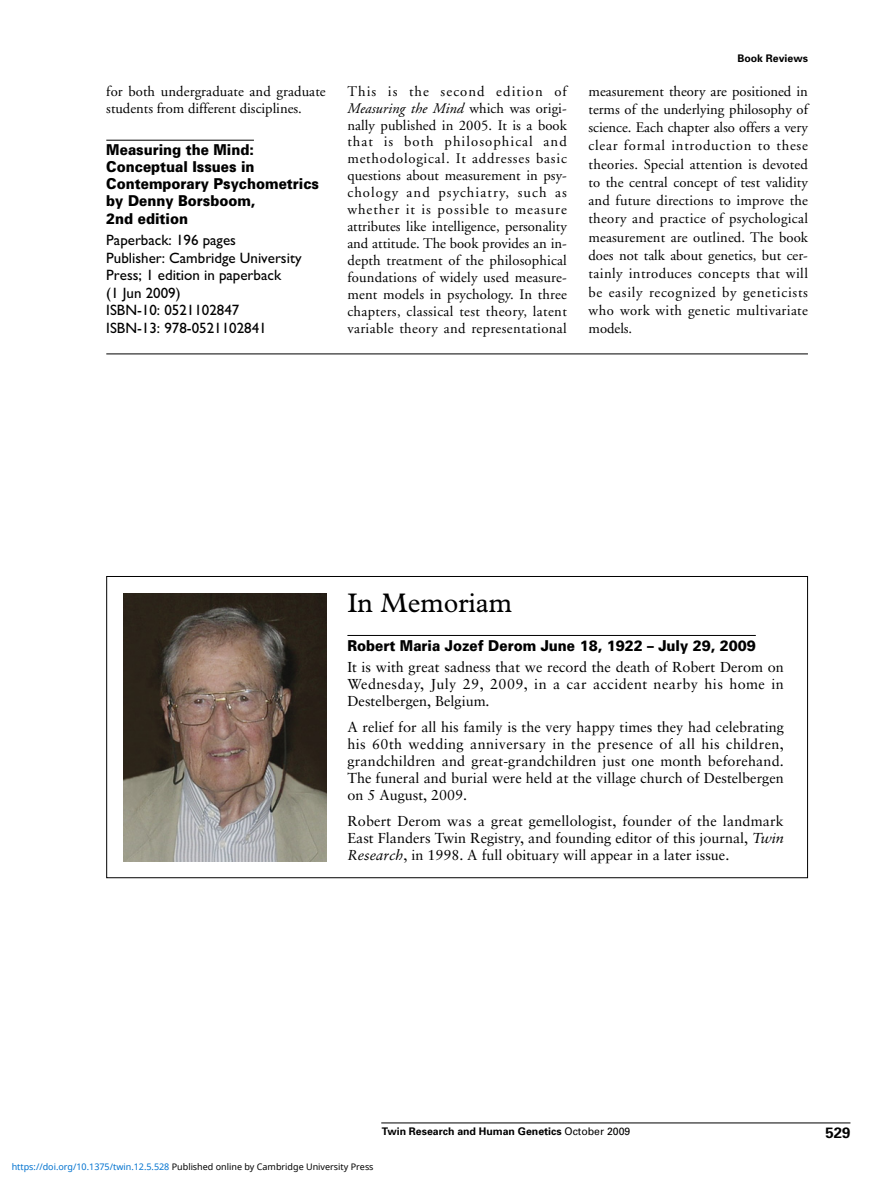
<style>
.page{position:relative;width:893px;height:1191px;background:#fff}
.page>*{position:absolute;margin:0;border:0;box-sizing:border-box;transform-origin:0 0}
.t1{font:27px "M Plantin";color:#000}
.t2{font:900 15px/17.1px "Univers";color:#000;scale:.9 1}
.t3{font:15px/17.5px "Gentle Sans";color:#000}
.t4{font:700 15px "Univers";color:#000}
.t5{font:14.7px/17px "Adobe Garamond";letter-spacing:.025em;color:#000;text-align:justify}
.t6{font:14.7px/17.1px "Adobe Garamond";color:#000}
.t7{font:14.4px/17.1px "Sabon";color:#000;text-align:justify}
.t8{font:700 10.5px "Univers";color:#000}
.t9{font:9px "Noto Sans";color:#000}
.s1{font-style:italic}
.s2{font-weight:400}
.s3{color:#0172cf}
</style>
<div class="page">
<hr style="left:381px;top:1122px;width:469px;height:1px;background:#000">
<hr style="left:106px;top:140px;width:148px;height:1px;background:#000">
<svg style="left:106px;top:353px;width:703px;height:525px"></svg>
<hr style="left:347px;top:635px;width:409px;height:1px;background:#000">
<img style="left:123px;top:593px;width:203px;height:268px">
<p class="t6" style="left:106px;top:84px;width:221px">for both undergraduate and graduate students from different disciplines.</p>
<p class="t2" style="left:106px;top:143px;width:238px">Measuring the Mind:<br>Conceptual Issues in<br>Contemporary Psychometrics by Denny Borsboom,<br>2nd edition</p>
<p class="t3" style="left:106px;top:233px;width:197px">Paperback: 196 pages<br>Publisher: Cambridge University<br>Press; 1 edition in paperback<br>(1 Jun 2009)<br>ISBN-10: 0521102847<br>ISBN-13: 978-0521102841</p>
<p class="t5" style="left:347px;top:84px;width:221px">This is the second edition of <span class="s1">Measuring the Mind</span> which was origi&shy;nally published in 2005. It is a book that is both philosophical and methodological. It addresses basic questions about measurement in psy&shy;chology and psychiatry, such as whether it is possible to measure attributes like intelligence, personality and attitude. The book provides an in&shy;depth treatment of the philosophical foundations of widely used measure&shy;ment models in psychology. In three chapters, classical test theory, latent variable theory and representational</p>
<p class="t8" style="left:737px;top:54px;width:72px">Book Reviews</p>
<p class="t5" style="left:588px;top:83px;width:221px;line-height:18.3px">measurement theory are positioned in terms of the underlying philosophy of science. Each chapter also offers a very clear formal introduction to these theories. Special attention is devoted to the central concept of test validity and future directions to improve the theory and practice of psychological measurement are outlined. The book does not talk about genetics, but cer&shy;tainly introduces concepts that will be easily recognized by geneticists who work with genetic multivariate models.</p>
<h1 class="t1" style="left:347px;top:593px;width:166px">In Memoriam</h1>
<p class="t2" style="left:347px;top:638px;width:455px">Robert Maria Jozef Derom June 18, 1922 – July 29, 2009</p>
<p class="t7" style="left:347px;top:659px;width:438px">It is with great sadness that we record the death of Robert Derom on Wednesday, July 29, 2009, in a car accident nearby his home in Destelbergen, Belgium.</p>
<p class="t7" style="left:347px;top:719px;width:438px">A relief for all his family is the very happy times they had celebrating his 60th wedding anniversary in the presence of all his children, grandchildren and great-grandchildren just one month beforehand.<br>The funeral and burial were held at the village church of Destelbergen on 5 August, 2009.</p>
<p class="t7" style="left:347px;top:813px;width:438px">Robert Derom was a great gemellologist, founder of the landmark East Flanders Twin Registry, and founding editor of this journal, <span class="s1">Twin Research</span>, in 1998. A full obituary will appear in a later issue.</p>
<p class="t8" style="left:382px;top:1127px;width:250px">Twin Research and Human Genetics <span class="s2">October 2009</span></p>
<p class="t4" style="left:825px;top:1127px;width:26px">529</p>
<p class="t9" style="left:12px;top:1160px;width:363px"><span class="s3">https://doi.org/10.1375/twin.12.5.528</span> Published online by Cambridge University Press</p>
</div>
